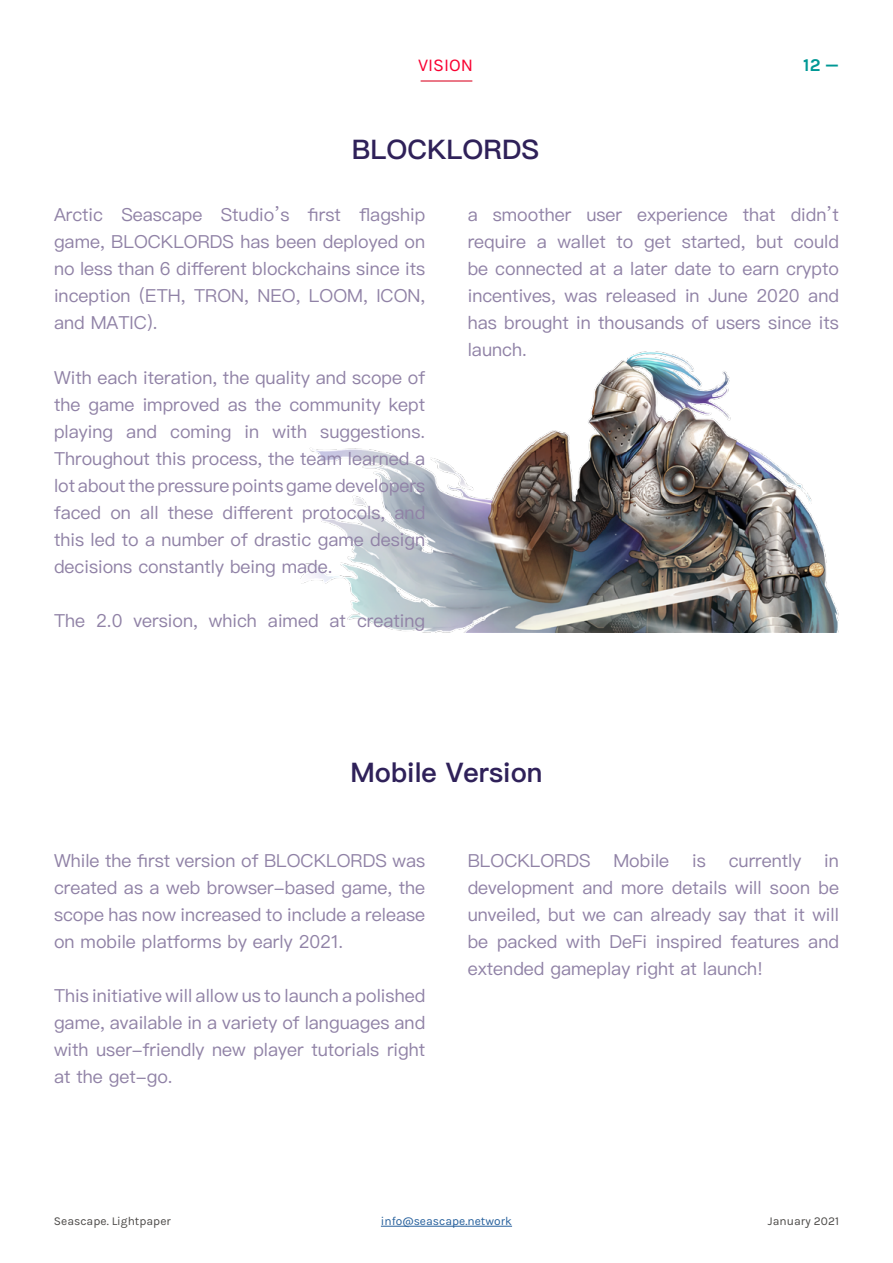
<style>
.page{position:relative;width:893px;height:1263px;background:#fff}
.page>*{position:absolute;margin:0;border:0;box-sizing:border-box;transform-origin:0 0}
.t1{font:600 27px "Ping Fang SC";color:#2f2159}
.t2{font:18px/27px "Ping Fang SC";color:#9082a6;text-align:justify}
.t3{font:18px "Karla";color:#f90031}
.t4{font:700 18px "Karla";color:#009895}
.t5{font:12px "Karla";color:#4c4a48}
.t6{font:12px "Karla";color:#255f9c}
</style>
<div class="page">
<hr style="left:381px;top:1226px;width:131px;height:1px;background:#255f9c">
<img style="left:301px;top:352px;width:537px;height:280px">
<hr style="left:421px;top:80px;width:51px;height:2px;background:#e44d61">
<p class="t3" style="left:418px;top:55px;width:57px">VISION</p>
<h1 class="t1" style="left:352px;top:133px;width:189px">BLOCKLORDS</h1>
<p class="t4" style="left:803px;top:54px;width:37px">12 —</p>
<p class="t2" style="left:54px;top:201px;width:373px">Arctic Seascape Studio’s first flagship game, BLOCKLORDS has been deployed on no less than 6 different blockchains since its inception (ETH, TRON, NEO, LOOM, ICON, and MATIC).</p>
<p class="t2" style="left:54px;top:363px;width:373px">With each iteration, the quality and scope of the game improved as the community kept playing and coming in with suggestions.<br>Throughout this process, the team learned a lot about the pressure points game developers faced on all these different protocols, and this led to a number of drastic game design decisions constantly being made.</p>
<p class="t2" style="left:54px;top:606px;width:373px">The 2.0 version, which aimed at creating</p>
<p class="t2" style="left:468px;top:201px;width:373px">a smoother user experience that didn’t require a wallet to get started, but could be connected at a later date to earn crypto incentives, was released in June 2020 and has brought in thousands of users since its launch.</p>
<h1 class="t1" style="left:350px;top:755px;width:194px">Mobile Version</h1>
<p class="t2" style="left:54px;top:847px;width:373px">While the first version of BLOCKLORDS was created as a web browser-based game, the scope has now increased to include a release on mobile platforms by early 2021.</p>
<p class="t2" style="left:54px;top:982px;width:373px">This initiative will allow us to launch a polished game, available in a variety of languages and with user-friendly new player tutorials right at the get-go.</p>
<p class="t2" style="left:468px;top:847px;width:124px">BLOCKLORDS</p>
<p class="t2" style="left:613px;top:847px;width:57px">Mobile</p>
<p class="t2" style="left:692px;top:847px;width:15px">is</p>
<p class="t2" style="left:729px;top:847px;width:74px">currently</p>
<p class="t2" style="left:468px;top:847px;width:373px;text-indent:357px">in development and more details will soon be unveiled, but we can already say that it will be packed with DeFi inspired features and extended gameplay right at launch!</p>
<p class="t5" style="left:54px;top:1215px;width:119px">Seascape. Lightpaper</p>
<p class="t5" style="left:768px;top:1215px;width:73px">January 2021</p>
<p class="t6" style="left:381px;top:1215px;width:133px">info@seascape.network</p>
</div>
